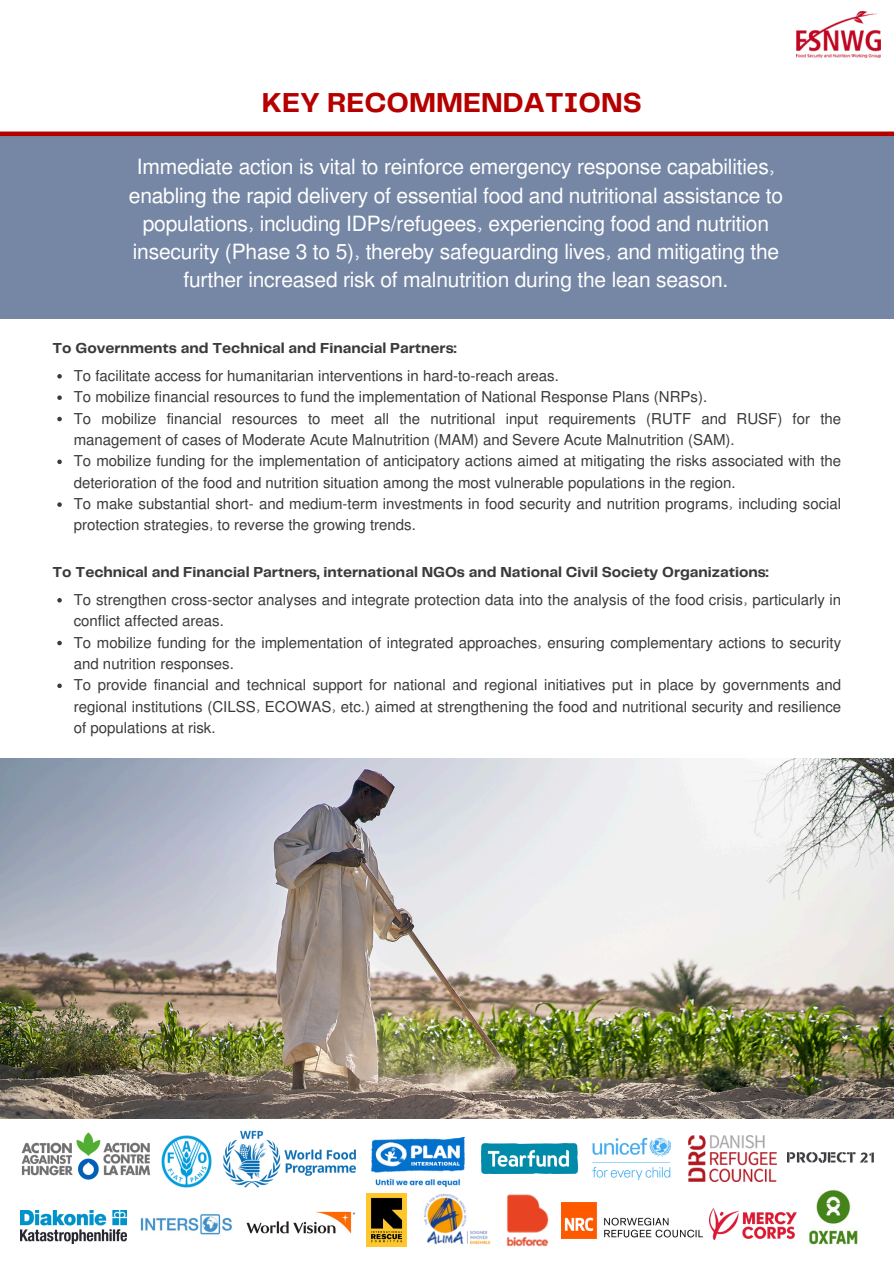
<style>
.page{position:relative;width:894px;height:1264px;background:#fff}
.page>*{position:absolute;margin:0;border:0;box-sizing:border-box;transform-origin:0 0}
.t1{font:700 28.5px "Telegraf";color:#b60000}
.t2{font:21px/28.2px "Mukti";letter-spacing:-.01em;color:#fff;text-align:center}
.t3{font:15px/21.3px "Mukti";color:#3b3939}
.t4{font:700 15px "Telegraf";color:#3b3939}
</style>
<div class="page">
<div style="left:0;top:134px;width:893px;height:185px;background:#7587a5"></div>
<div style="left:0;top:131px;width:893px;height:5px;background:#b60000"></div>
<img style="left:0;top:758px;width:893px;height:360px">
<svg style="left:57px;top:374px;width:5px;height:4px"></svg>
<svg style="left:57px;top:395px;width:5px;height:5px"></svg>
<svg style="left:57px;top:417px;width:5px;height:4px"></svg>
<svg style="left:57px;top:459px;width:5px;height:5px"></svg>
<svg style="left:57px;top:502px;width:5px;height:5px"></svg>
<svg style="left:57px;top:598px;width:5px;height:4px"></svg>
<svg style="left:57px;top:640px;width:5px;height:5px"></svg>
<svg style="left:57px;top:683px;width:5px;height:5px"></svg>
<img style="left:796px;top:12px;width:84px;height:46px">
<img style="left:423px;top:1186px;width:68px;height:59px">
<img style="left:367px;top:1193px;width:39px;height:53px">
<img style="left:21px;top:1210px;width:105px;height:33px">
<img style="left:507px;top:1194px;width:41px;height:52px">
<img style="left:709px;top:1208px;width:87px;height:31px">
<img style="left:809px;top:1189px;width:49px;height:56px">
<img style="left:246px;top:1211px;width:110px;height:23px">
<img style="left:561px;top:1202px;width:140px;height:35px">
<img style="left:140px;top:1214px;width:92px;height:21px">
<img style="left:787px;top:1152px;width:86px;height:10px">
<img style="left:592px;top:1137px;width:80px;height:44px">
<img style="left:688px;top:1135px;width:88px;height:46px">
<img style="left:371px;top:1137px;width:94px;height:49px">
<img style="left:21px;top:1132px;width:130px;height:48px">
<img style="left:481px;top:1143px;width:96px;height:30px">
<img style="left:161px;top:1135px;width:51px;height:52px">
<img style="left:223px;top:1130px;width:132px;height:57px">
<h1 class="t1" style="left:262px;top:91px;width:381px">KEY RECOMMENDATIONS</h1>
<h2 class="t2" style="left:129px;top:152px;width:655px">Immediate action is vital to reinforce emergency response capabilities, enabling the rapid delivery of essential food and nutritional assistance to populations, including IDPs/refugees, experiencing food and nutrition insecurity (Phase 3 to 5), thereby safeguarding lives, and mitigating the further increased risk of malnutrition during the lean season.</h2>
<p class="t4" style="left:52px;top:341px;width:405px">To Governments and Technical and Financial Partners:</p>
<h3 class="t3" style="left:74px;top:364px;width:486px">To facilitate access for humanitarian interventions in hard-to-reach areas.</h3>
<p class="t3" style="left:74px;top:385px;width:634px">To mobilize financial resources to fund the implementation of National Response Plans (NRPs).</p>
<p class="t3" style="left:74px;top:407px;width:768px">To mobilize financial resources to meet all the nutritional input requirements (RUTF and RUSF) for the management of cases of Moderate Acute Malnutrition (MAM) and Severe Acute Malnutrition (SAM).</p>
<p class="t3" style="left:74px;top:449px;width:768px">To mobilize funding for the implementation of anticipatory actions aimed at mitigating the risks associated with the deterioration of the food and nutrition situation among the most vulnerable populations in the region.</p>
<p class="t3" style="left:74px;top:492px;width:768px">To make substantial short- and medium-term investments in food security and nutrition programs, including social protection strategies, to reverse the growing trends.</p>
<p class="t4" style="left:52px;top:565px;width:717px">To Technical and Financial Partners, international NGOs and National Civil Society Organizations:</p>
<p class="t3" style="left:74px;top:588px;width:768px">To strengthen cross-sector analyses and integrate protection data into the analysis of the food crisis, particularly in conflict affected areas.</p>
<h3 class="t3" style="left:74px;top:631px;width:768px">To mobilize funding for the implementation of integrated approaches, ensuring complementary actions to security and nutrition responses.</h3>
<p class="t3" style="left:74px;top:673px;width:768px;text-align:justify">To provide financial and technical support for national and regional initiatives put in place by governments and regional institutions (CILSS, ECOWAS, etc.) aimed at strengthening the food and nutritional security and resilience of populations at risk.</p>
</div>
